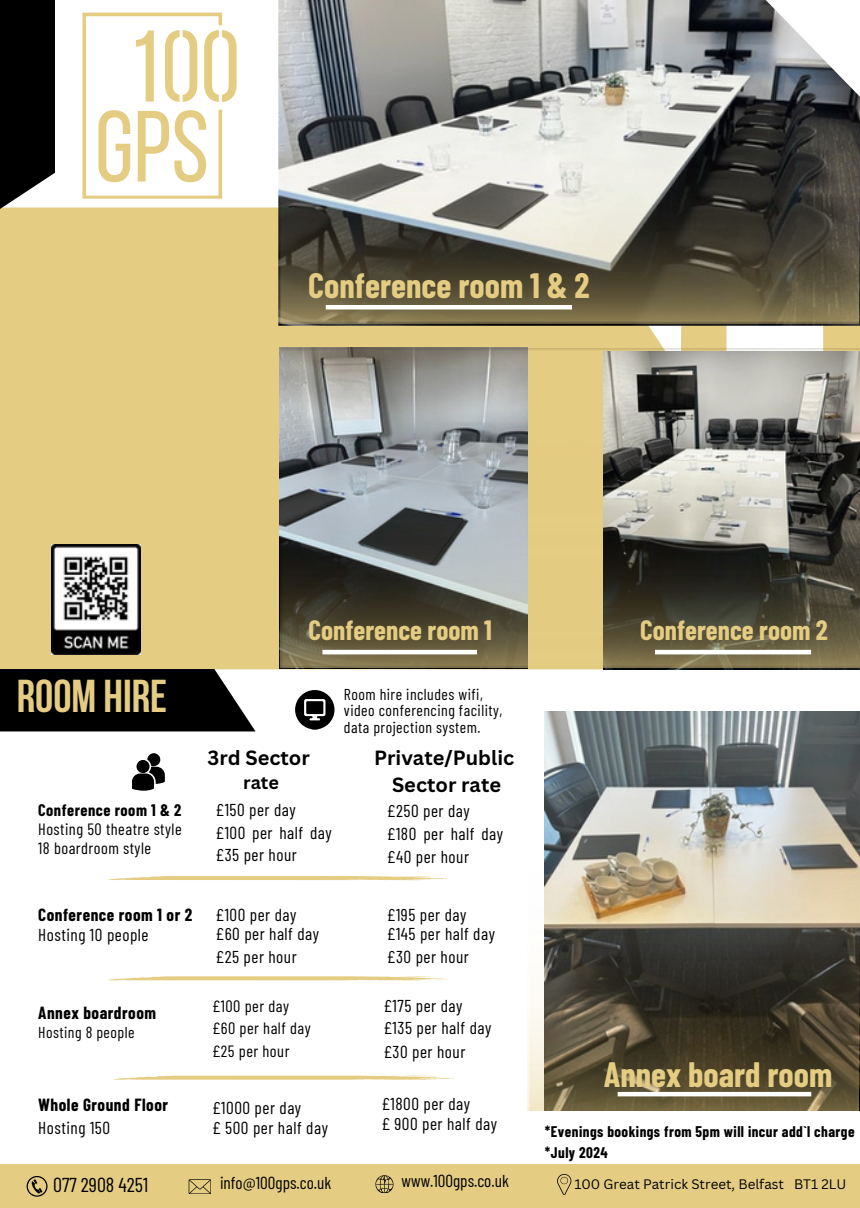
<style>
.page{position:relative;width:860px;height:1208px;background:#fff}
.page>*{position:absolute;margin:0;border:0;box-sizing:border-box;transform-origin:0 0}
.t1{font:700 45.8px "Bebas Neue";color:#e4cc82}
.t2{font:700 34.4px "Barlow Condensed";color:#e4cc82}
.t3{font:700 27.2px "Barlow Condensed";color:#e4cc82}
.t4{font:700 20px/27px "Canva Sans";color:#000;text-align:center}
.t5{font:20px "Barlow Condensed";color:#000}
.t6{font:700 18px "Canva Sans";color:#000}
.t7{font:17.2px/22.4px "Barlow Condensed";letter-spacing:.03em;color:#000}
.t8{font:700 17.2px "Barlow Condensed";letter-spacing:.03em;color:#000}
.t9{font:17.2px "Barlow Condensed";color:#000}
.t10{font:16.4px "Barlow Condensed";letter-spacing:.03em;color:#000}
.t11{font:700 16.4px "Barlow Condensed";letter-spacing:.03em;color:#000}
.t12{font:15.8px/16.4px "Barlow Condensed";letter-spacing:.03em;color:#000}
.t13{font:700 15px "Barlow Condensed";letter-spacing:.03em;color:#000}
.t14{font:13.4px "Canva Sans";color:#000}
</style>
<div class="page">
<div style="left:0;top:207px;width:663px;height:462px;background:#e4cc82"></div>
<div style="left:0;top:235px;width:102px;height:413px;background:#e4cc82"></div>
<div style="left:168px;top:231px;width:189px;height:421px;background:#e4cc82"></div>
<div style="left:397px;top:326px;width:190px;height:22px;background:#e4cc82"></div>
<svg style="left:681px;top:326px;width:178px;height:22px"></svg>
<svg style="left:0;top:0;width:55px;height:209px;background:#151515"></svg>
<svg style="left:132px;top:753px;width:33px;height:37px"></svg>
<svg style="left:82px;top:13px;width:154px;height:186px"></svg>
<img style="left:278px;top:0;width:581px;height:326px">
<img style="left:545px;top:711px;width:315px;height:399px">
<img style="left:278px;top:46px;width:580px;height:278px">
<svg style="left:0;top:668px;width:255px;height:63px;background:#171715"></svg>
<svg style="left:295px;top:690px;width:39px;height:39px"></svg>
<hr style="left:326px;top:305px;width:246px;height:4px;background:#fff">
<img style="left:527px;top:836px;width:331px;height:274px">
<div style="left:617px;top:1091px;width:194px;height:5px;background:#fff"></div>
<img style="left:280px;top:348px;width:580px;height:320px">
<hr style="left:322px;top:650px;width:155px;height:4px;background:#fff">
<svg style="left:108px;top:876px;width:341px;height:5px"></svg>
<svg style="left:108px;top:976px;width:341px;height:5px;background:#ecdcaa"></svg>
<svg style="left:113px;top:1075px;width:342px;height:5px;background:#ecdcaa"></svg>
<div style="left:0;top:1164px;width:860px;height:43px;background:#e4cc82"></div>
<svg style="left:375px;top:1175px;width:18px;height:18px"></svg>
<svg style="left:557px;top:1174px;width:14px;height:20px"></svg>
<svg style="left:189px;top:1179px;width:22px;height:15px"></svg>
<svg style="left:26px;top:1176px;width:21px;height:20px"></svg>
<hr style="left:655px;top:650px;width:156px;height:4px;background:#fff">
<img style="left:52px;top:545px;width:88px;height:109px">
<p class="t2" style="left:308px;top:264px;width:283px">Conference room 1 &amp; 2</p>
<h2 class="t1" style="left:17px;top:678px;width:152px">ROOM HIRE</h2>
<p class="t11" style="left:38px;top:800px;width:145px">Conference room 1 &amp; 2</p>
<h4 class="t10" style="left:38px;top:818px;width:145px">Hosting 50 theatre style</h4>
<h4 class="t10" style="left:38px;top:837px;width:114px">18 boardroom style</h4>
<p class="t3" style="left:308px;top:613px;width:185px">Conference room 1</p>
<p class="t3" style="left:640px;top:613px;width:189px">Conference room 2</p>
<p class="t4" style="left:207px;top:744px;width:104px">3rd Sector</p>
<p class="t6" style="left:243px;top:770px;width:37px">rate</p>
<p class="t7" style="left:215px;top:798px;width:82px">£150 per day</p>
<p class="t7" style="left:215px;top:820px;width:118px">£100 per half day £35 per hour</p>
<p class="t12" style="left:344px;top:685px;width:160px">Room hire includes wifi, video conferencing facility, data projection system.</p>
<p class="t4" style="left:374px;top:744px;width:142px">Private/Public<br>Sector rate</p>
<h6 class="t7" style="left:387px;top:799px;width:84px">£250 per day</h6>
<p class="t7" style="left:387px;top:821px;width:118px;line-height:23px">£180 per half day £40 per hour</p>
<p class="t8" style="left:38px;top:903px;width:156px">Conference room 1 or 2</p>
<p class="t7" style="left:38px;top:922px;width:112px">Hosting 10 people</p>
<h1 class="t8" style="left:38px;top:1001px;width:119px">Annex boardroom</h1>
<p class="t12" style="left:38px;top:1023px;width:98px">Hosting 8 people</p>
<p class="t7" style="left:215px;top:902px;width:82px">£100 per day</p>
<p class="t7" style="left:215px;top:922px;width:105px">£60 per half day</p>
<p class="t7" style="left:215px;top:944px;width:83px">£25 per hour</p>
<p class="t10" style="left:212px;top:996px;width:79px">£100 per day</p>
<p class="t10" style="left:212px;top:1017px;width:100px">£60 per half day</p>
<p class="t10" style="left:212px;top:1040px;width:79px">£25 per hour</p>
<p class="t7" style="left:387px;top:902px;width:81px">£195 per day</p>
<p class="t7" style="left:387px;top:922px;width:110px">£145 per half day</p>
<p class="t7" style="left:387px;top:944px;width:83px">£30 per hour</p>
<p class="t7" style="left:383px;top:993px;width:80px">£175 per day</p>
<p class="t7" style="left:383px;top:1016px;width:109px">£135 per half day</p>
<p class="t7" style="left:383px;top:1040px;width:83px">£30 per hour</p>
<h3 class="t2" style="left:603px;top:1052px;width:230px">Annex board room</h3>
<p class="t7" style="left:381px;top:1091px;width:90px">£1800 per day</p>
<p class="t7" style="left:381px;top:1111px;width:117px">£ 900 per half day</p>
<p class="t8" style="left:38px;top:1094px;width:131px">Whole Ground Floor</p>
<p class="t7" style="left:38px;top:1115px;width:73px">Hosting 150</p>
<p class="t5" style="left:53px;top:1171px;width:96px">077 2908 4251</p>
<p class="t9" style="left:220px;top:1171px;width:113px">info@100gps.co.uk</p>
<p class="t9" style="left:401px;top:1170px;width:109px">www.100gps.co.uk</p>
<p class="t7" style="left:212px;top:1095px;width:91px">£1000 per day</p>
<p class="t7" style="left:212px;top:1116px;width:117px">£ 500 per half day</p>
<p class="t13" style="left:545px;top:1121px;width:311px">*Evenings bookings from 5pm will incur add`l charge</p>
<p class="t13" style="left:545px;top:1142px;width:64px">*July 2024</p>
<p class="t14" style="left:574px;top:1174px;width:273px">100 Great Patrick Street, Belfast BT1 2LU</p>
</div>
